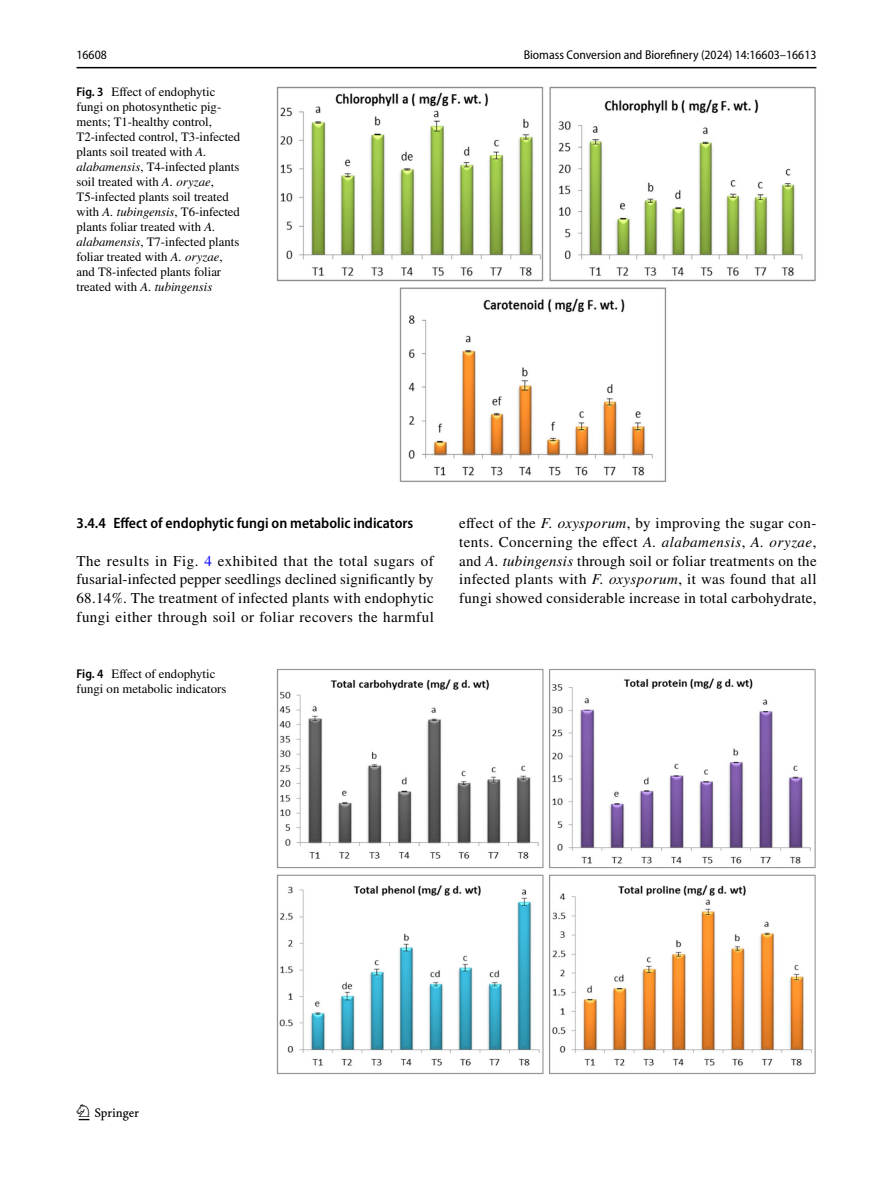
<style>
.page{position:relative;width:893px;height:1187px;background:#fff}
.page>*{position:absolute;margin:0;border:0;box-sizing:border-box;transform-origin:0 0}
.t1{font:22.5px "Springnew Regular 2";color:#000}
.t2{font:15px/18.8px "STIX";letter-spacing:.02em;color:#000;text-align:justify}
.t3{font:600 semi-condensed 15px "Myriad Pro";color:#000}
.t4{font:12.75px/15px "STIX";color:#000}
.t5{font:semi-condensed 12.75px "Myriad Pro";color:#000}
.s1{font-family:"Myriad Pro";font-weight:600;font-stretch:semi-condensed}
.s2{font-style:italic}
.s3{color:#00f}
</style>
<div class="page">
<hr style="left:77px;top:67px;width:739px;height:1px;background:#000">
<img style="left:276px;top:87px;width:540px;height:395px">
<img style="left:276px;top:668px;width:540px;height:405px">
<p class="t5" style="left:77px;top:48px;width:32px">16608</p>
<p class="t5" style="left:524px;top:48px;width:294px">Biomass Conversion and Biorefinery (2024) 14:16603–16613</p>
<p class="t4" style="left:77px;top:85px;width:165px"><span class="s1">Fig. 3</span> Effect of endophytic fungi on photosynthetic pig&shy;ments; T1-healthy control,<br>T2-infected control, T3-infected plants soil treated with <span class="s2">A. alabamensis</span>, T4-infected plants soil treated with <span class="s2">A. oryzae</span>,<br>T5-infected plants soil treated with <span class="s2">A. tubingensis</span>, T6-infected plants foliar treated with <span class="s2">A. alabamensis</span>, T7-infected plants foliar treated with <span class="s2">A. oryzae</span>, and T8-infected plants foliar treated with <span class="s2">A. tubingensis</span></p>
<p class="t3" style="left:77px;top:515px;width:338px">3.4.4 Effect of endophytic fungi on metabolic indicators</p>
<p class="t2" style="left:77px;top:552px;width:359px">The results in Fig. <span class="s3">4</span> exhibited that the total sugars of fusarial-infected pepper seedlings declined significantly by 68.14%. The treatment of infected plants with endophytic fungi either through soil or foliar recovers the harmful</p>
<p class="t4" style="left:77px;top:666px;width:151px"><span class="s1">Fig. 4</span> Effect of endophytic fungi on metabolic indicators</p>
<p class="t2" style="left:459px;top:514px;width:359px">effect of the <span class="s2">F. oxysporum</span>, by improving the sugar con&shy;tents. Concerning the effect <span class="s2">A. alabamensis</span>, <span class="s2">A. oryzae</span>, and <span class="s2">A. tubingensis</span> through soil or foliar treatments on the infected plants with <span class="s2">F. oxysporum</span>, it was found that all fungi showed considerable increase in total carbohydrate,</p>
<h1 class="t1" style="left:79px;top:1104px;width:62px">1 3</h1>
</div>
